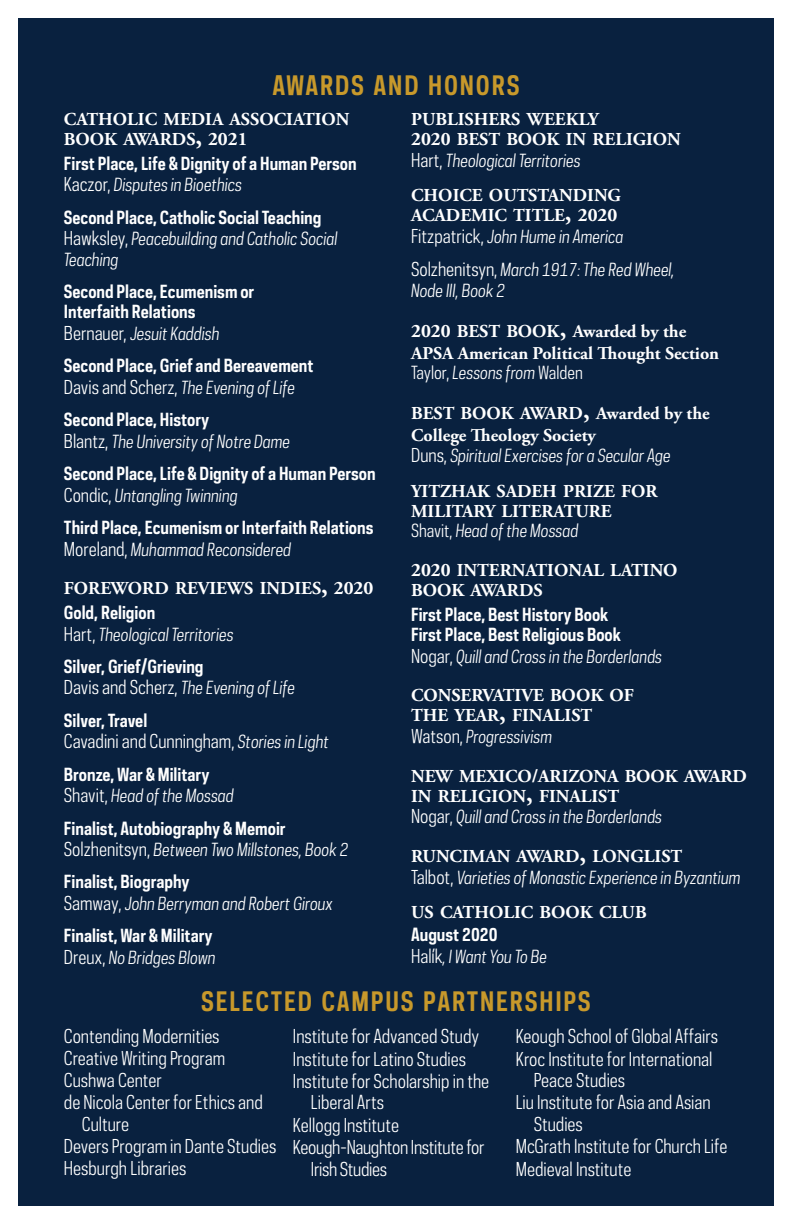
<style>
.page{position:relative;width:792px;height:1224px;background:#fff}
.page>*{position:absolute;margin:0;border:0;box-sizing:border-box;transform-origin:0 0}
.t1{font:700 25.2px "Galaxie Polaris Condensed";letter-spacing:.07em;color:#c8992b}
.t2{font:700 18.2px/20px "Adobe Garamond Pro";color:#fff}
.t3{font:18px "Galaxie Polaris Condensed";color:#fff}
.t4{font:700 18px/21.6px "Adobe Garamond Pro";color:#fff}
.t5{font:18px "Galaxie Polaris Condensed";letter-spacing:-.02em;color:#fff}
.t6{font:700 17px/21.6px "Galaxie Polaris Condensed";color:#fff}
.t7{font:italic 17px/21.6px "Galaxie Polaris Condensed";color:#fff}
.t8{font:17px "Galaxie Polaris Condensed";color:#fff}
.s1{font-size:26px}
.s2{font-size:19px}
.s3{font-weight:400;font-size:18px}
.s4{font-weight:400;font-style:italic}
.s5{font-weight:700;font-style:normal}
.s6{font-style:normal;font-size:18px}
.s7{font-style:italic;font-size:17px}
.s8{font-size:18.2px}
.s9{font-style:italic}
.s10{font-size:18px}
.s11{font-style:normal}
</style>
<div class="page">
<div style="left:18px;top:18px;width:756px;height:1188px;background:#09213f"></div>
<h1 class="t1" style="left:272px;top:68px;width:249px">AWARDS AND HONORS</h1>
<p class="t2" style="left:64px;top:110px;width:287px">CATHOLIC MEDIA ASSOCIATION<br>BOOK AWARDS<span class="s1">,</span> <span class="s2">2021</span></p>
<p class="t6" style="left:64px;top:152px;width:294px">First Place, Life &amp; Dignity of a Human Person<br><span class="s3">Kaczor,</span> <span class="s4">Disputes in Bioethics</span></p>
<p class="t7" style="left:64px;top:207px;width:275px;line-height:21px"><span class="s5">Second Place, Catholic Social Teaching<br></span><span class="s6">Hawksley,</span> Peacebuilding and Catholic Social<br>Teaching</p>
<p class="t6" style="left:64px;top:281px;width:192px;line-height:21px">Second Place, Ecumenism or<br>Interfaith Relations<br><span class="s3">Bernauer,</span> <span class="s4">Jesuit Kaddish</span></p>
<p class="t6" style="left:64px;top:355px;width:251px">Second Place, Grief and Bereavement<br><span class="s3">Davis and Scherz,</span> <span class="s4">The Evening of Life</span></p>
<p class="t7" style="left:64px;top:409px;width:228px"><span class="s5">Second Place, History<br></span><span class="s6">Blantz,</span> The University of Notre Dame</p>
<p class="t6" style="left:64px;top:463px;width:313px">Second Place, Life &amp; Dignity of a Human Person<br><span class="s3">Condic,</span> <span class="s4">Untangling Twinning</span></p>
<p class="t6" style="left:64px;top:516px;width:311px">Third Place, Ecumenism or Interfaith Relations<br><span class="s3">Moreland,</span> <span class="s4">Muhammad Reconsidered</span></p>
<p class="t2" style="left:64px;top:579px;width:311px">FOREWORD REVIEWS INDIES<span class="s1">,</span> <span class="s2">2020</span></p>
<p class="t7" style="left:64px;top:601px;width:171px"><span class="s5">Gold, Religion<br></span><span class="s6">Hart,</span> Theological Territories</p>
<p class="t6" style="left:64px;top:655px;width:233px">Silver, Grief/Grieving<br><span class="s3">Davis and Scherz,</span> <span class="s4">The Evening of Life</span></p>
<p class="t6" style="left:64px;top:709px;width:85px">Silver, Travel</p>
<p class="t3" style="left:64px;top:729px;width:266px">Cavadini and Cunningham, <span class="s7">Stories in Light</span></p>
<p class="t6" style="left:64px;top:763px;width:171px">Bronze, War &amp; Military<br><span class="s3">Shavit,</span> <span class="s4">Head of the Mossad</span></p>
<p class="t6" style="left:64px;top:817px;width:286px">Finalist, Autobiography &amp; Memoir<br><span class="s3">Solzhenitsyn,</span> <span class="s4">Between Two Millstones, Book 2</span></p>
<p class="t7" style="left:64px;top:871px;width:271px"><span class="s5">Finalist, Biography<br></span><span class="s6">Samway,</span> John Berryman and Robert Giroux</p>
<p class="t6" style="left:64px;top:925px;width:153px">Finalist, War &amp; Military<br><span class="s3">Dreux,</span> <span class="s4">No Bridges Blown</span></p>
<p class="t2" style="left:411px;top:110px;width:271px">PUBLISHERS WEEKLY<br><span class="s2">2020</span> BEST BOOK IN RELIGION</p>
<p class="t7" style="left:411px;top:149px;width:171px"><span class="s6">Hart,</span> Theological Territories</p>
<p class="t2" style="left:411px;top:186px;width:211px">CHOICE OUTSTANDING<br>ACADEMIC TITLE<span class="s1">,</span> <span class="s2">2020</span></p>
<p class="t7" style="left:411px;top:219px;width:265px;line-height:33.4px"><span class="s6">Fitzpatrick,</span> John Hume in America<br><span class="s6">Solzhenitsyn,</span> March 1917: The Red Wheel,</p>
<p class="t7" style="left:411px;top:279px;width:96px">Node III, Book 2</p>
<p class="t4" style="left:411px;top:321px;width:310px"><span class="s2">2020</span> <span class="s8">BEST BOOK</span><span class="s1">,</span> Awarded by the<br>APSA American Political Thought Section</p>
<p class="t8" style="left:411px;top:361px;width:173px">Taylor, <span class="s9">Lessons from</span> Walden</p>
<p class="t2" style="left:411px;top:404px;width:300px">BEST BOOK AWARD<span class="s1">,</span> <span class="s10">Awarded by the</span></p>
<p class="t4" style="left:411px;top:425px;width:186px">College Theology Society</p>
<p class="t7" style="left:411px;top:445px;width:261px"><span class="s6">Duns,</span> Spiritual Exercises for a Secular Age</p>
<p class="t2" style="left:411px;top:481px;width:248px">YITZHAK SADEH PRIZE FOR<br>MILITARY LITERATURE</p>
<p class="t7" style="left:411px;top:520px;width:169px"><span class="s11">Shavit,</span> Head of the Mossad</p>
<p class="t2" style="left:411px;top:561px;width:268px"><span class="s2">2020</span> INTERNATIONAL LATINO<br>BOOK AWARDS</p>
<p class="t6" style="left:411px;top:603px;width:253px;line-height:21px">First Place, Best History Book<br>First Place, Best Religious Book<br><span class="s3">Nogar,</span> <span class="s4">Quill and Cross in the Borderlands</span></p>
<p class="t2" style="left:411px;top:686px;width:224px">CONSERVATIVE BOOK OF<br>THE YEAR<span class="s1">,</span> FINALIST</p>
<p class="t7" style="left:411px;top:725px;width:143px"><span class="s6">Watson,</span> Progressivism</p>
<p class="t2" style="left:411px;top:766px;width:337px">NEW MEXICO<span class="s2">/</span>ARIZONA BOOK AWARD<br>IN RELIGION<span class="s1">,</span> FINALIST</p>
<p class="t7" style="left:411px;top:806px;width:253px"><span class="s6">Nogar,</span> Quill and Cross in the Borderlands</p>
<p class="t2" style="left:411px;top:847px;width:273px">RUNCIMAN AWARD<span class="s1">,</span> LONGLIST</p>
<p class="t7" style="left:411px;top:866px;width:331px"><span class="s6">Talbot,</span> Varieties of Monastic Experience in Byzantium</p>
<p class="t2" style="left:411px;top:903px;width:237px">US CATHOLIC BOOK CLUB</p>
<p class="t7" style="left:411px;top:924px;width:137px"><span class="s5">August 2020<br></span><span class="s6">Halík</span>, I Want You To Be</p>
<h1 class="t1" style="left:201px;top:985px;width:391px">SELECTED CAMPUS PARTNERSHIPS</h1>
<p class="t3" style="left:516px;top:1024px;width:204px">Keough School of Global Affairs</p>
<p class="t3" style="left:516px;top:1047px;width:198px">Kroc Institute for International</p>
<p class="t3" style="left:534px;top:1068px;width:93px">Peace Studies</p>
<p class="t3" style="left:516px;top:1091px;width:197px">Liu Institute for Asia and Asian</p>
<p class="t3" style="left:534px;top:1112px;width:51px">Studies</p>
<p class="t3" style="left:516px;top:1135px;width:213px">McGrath Institute for Church Life</p>
<p class="t3" style="left:516px;top:1157px;width:117px">Medieval Institute</p>
<p class="t3" style="left:64px;top:1024px;width:157px">Contending Modernities</p>
<p class="t3" style="left:64px;top:1046px;width:163px">Creative Writing Program</p>
<p class="t3" style="left:64px;top:1068px;width:100px">Cushwa Center</p>
<p class="t3" style="left:64px;top:1090px;width:200px">de Nicola Center for Ethics and</p>
<p class="t3" style="left:82px;top:1112px;width:49px">Culture</p>
<p class="t3" style="left:64px;top:1134px;width:214px">Devers Program in Dante Studies</p>
<p class="t3" style="left:64px;top:1156px;width:124px">Hesburgh Libraries</p>
<p class="t3" style="left:293px;top:1024px;width:188px">Institute for Advanced Study</p>
<p class="t3" style="left:293px;top:1047px;width:175px">Institute for Latino Studies</p>
<p class="t3" style="left:293px;top:1069px;width:198px">Institute for Scholarship in the</p>
<p class="t3" style="left:311px;top:1091px;width:74px">Liberal Arts</p>
<p class="t3" style="left:293px;top:1113px;width:108px">Kellogg Institute</p>
<p class="t5" style="left:293px;top:1135px;width:193px">Keough-Naughton Institute for</p>
<p class="t5" style="left:311px;top:1157px;width:77px">Irish Studies</p>
</div>
